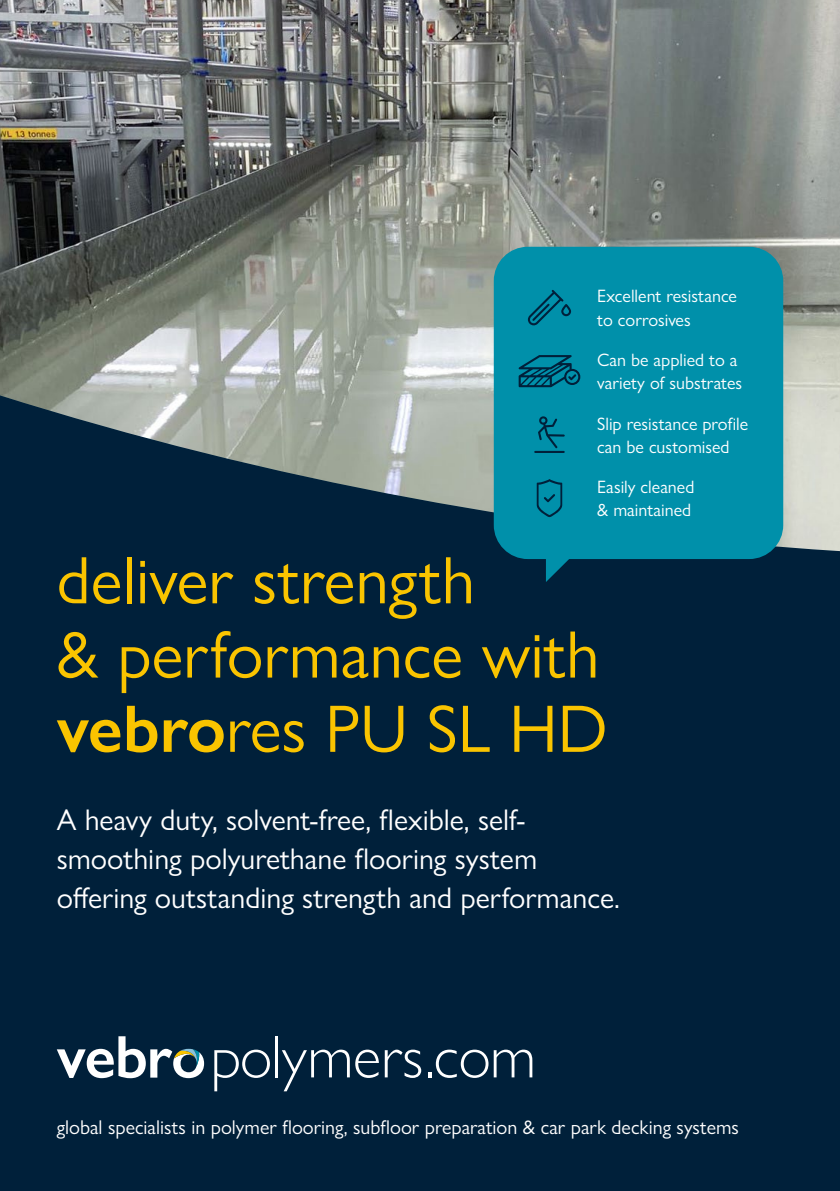
<style>
.page{position:relative;width:840px;height:1191px;background:#fff}
.page>*{position:absolute;margin:0;border:0;box-sizing:border-box;transform-origin:0 0}
.t1{font:67.4px/74.2px "Gill Sans Nova";color:#fac400}
.t2{font:30px/39px "Gill Sans Nova";color:#fff}
.t3{font:20px "Gill Sans Nova";color:#fff}
.t4{font:18px/23.4px "Gill Sans Nova";color:#fff}
.s1{font-weight:600}
</style>
<div class="page">
<div style="left:0;top:0;width:839px;height:1191px;background:#00203a"></div>
<svg style="left:57px;top:1036px;width:147px;height:42px"></svg>
<svg style="left:214px;top:1049px;width:56px;height:42px"></svg>
<hr style="left:274px;top:1036px;width:3px;height:41px;background:#fff">
<svg style="left:282px;top:1049px;width:67px;height:42px"></svg>
<svg style="left:355px;top:1049px;width:23px;height:29px"></svg>
<svg style="left:384px;top:1049px;width:37px;height:29px"></svg>
<svg style="left:428px;top:1049px;width:104px;height:29px"></svg>
<img style="left:0;top:0;width:839px;height:551px">
<div style="left:493px;top:247px;width:289px;height:312px;background:#0090aa;border-radius:34px"></div>
<svg style="left:527px;top:290px;width:43px;height:35px"></svg>
<svg style="left:518px;top:355px;width:62px;height:32px"></svg>
<svg style="left:538px;top:416px;width:26px;height:32px"></svg>
<hr style="left:534px;top:451px;width:30px;height:2px;background:#00203a">
<svg style="left:536px;top:479px;width:26px;height:38px"></svg>
<svg style="left:545px;top:559px;width:24px;height:23px"></svg>
<p class="t4" style="left:597px;top:284px;width:141px">Excellent resistance to corrosives</p>
<p class="t4" style="left:597px;top:348px;width:146px">Can be applied to a variety of substrates</p>
<p class="t4" style="left:597px;top:411px;width:152px">Slip resistance profile can be customised</p>
<p class="t4" style="left:597px;top:475px;width:99px">Easily cleaned &amp; maintained</p>
<h1 class="t1" style="left:57px;top:542px;width:552px">deliver strength<br>&amp; performance with <span class="s1">vebro</span>res PU SL HD</h1>
<h2 class="t2" style="left:57px;top:800px;width:564px">A heavy duty, solvent-free, flexible, self&shy;smoothing polyurethane flooring system offering outstanding strength and performance.</h2>
<p class="t3" style="left:57px;top:1115px;width:683px">global specialists in polymer flooring, subfloor preparation &amp; car park decking systems</p>
</div>
